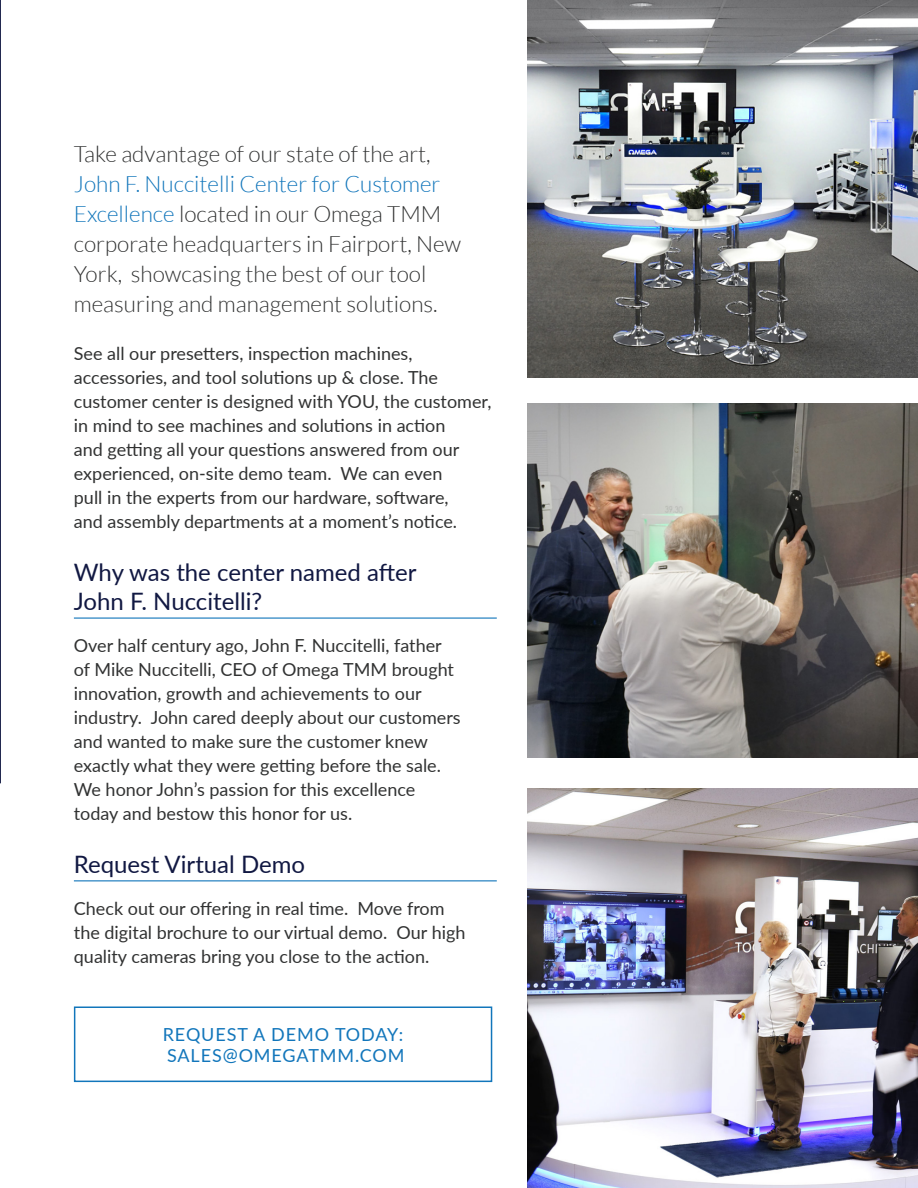
<style>
.page{position:relative;width:918px;height:1188px;background:#fff}
.page>*{position:absolute;margin:0;border:0;box-sizing:border-box;transform-origin:0 0}
.Question{font:24px/28.8px "Lato";color:#111842}
.Large_Body{font:300 22.5px/30px "Lato";color:#313232}
.Regular_Body{font:18px/24px "Lato";color:#313232}
.Blue_BTN_Text{font:18px/21.6px "Lato";letter-spacing:.05em;color:#1276bb}
.s1{color:#1276bb}
</style>
<div class="page">
<svg style="left:0;top:0;width:1px;height:784px"></svg>
<img style="left:527px;top:0;width:391px;height:378px">
<img style="left:527px;top:403px;width:391px;height:355px">
<img style="left:527px;top:788px;width:391px;height:400px">
<hr style="left:74px;top:618px;width:423px;height:1px;background:#1276bb">
<hr style="left:74px;top:880px;width:423px;height:1px;background:#1276bb">
<div style="left:74px;top:1006px;width:418px;height:76px;border:2px solid #1276bb"></div>
<p class="Large_Body" style="left:74px;top:139px;width:389px">Take advantage of our state of the art, <span class="s1">John F. Nuccitelli Center for Customer Excellence</span> located in our Omega TMM corporate headquarters in Fairport, New York, showcasing the best of our tool measuring and management solutions.</p>
<p class="Regular_Body" style="left:74px;top:341px;width:419px">See all our presetters, inspection machines, accessories, and tool solutions up &amp; close. The customer center is designed with YOU, the customer, in mind to see machines and solutions in action<br>and getting all your questions answered from our experienced, on-site demo team. We can even<br>pull in the experts from our hardware, software,<br>and assembly departments at a moment’s notice.</p>
<p class="Question" style="left:74px;top:557px;width:344px">Why was the center named after<br>John F. Nuccitelli?</p>
<p class="Regular_Body" style="left:74px;top:633px;width:388px">Over half century ago, John F. Nuccitelli, father of Mike Nuccitelli, CEO of Omega TMM brought innovation, growth and achievements to our industry. John cared deeply about our customers and wanted to make sure the customer knew exactly what they were getting before the sale.<br>We honor John’s passion for this excellence today and bestow this honor for us.</p>
<p class="Question" style="left:74px;top:849px;width:233px">Request Virtual Demo</p>
<p class="Regular_Body" style="left:74px;top:896px;width:393px">Check out our offering in real time. Move from the digital brochure to our virtual demo. Our high quality cameras bring you close to the action.</p>
<p class="Blue_BTN_Text" style="left:163px;top:1023px;width:243px">REQUEST A DEMO TODAY:<br>SALES@OMEGATMM.COM</p>
</div>
